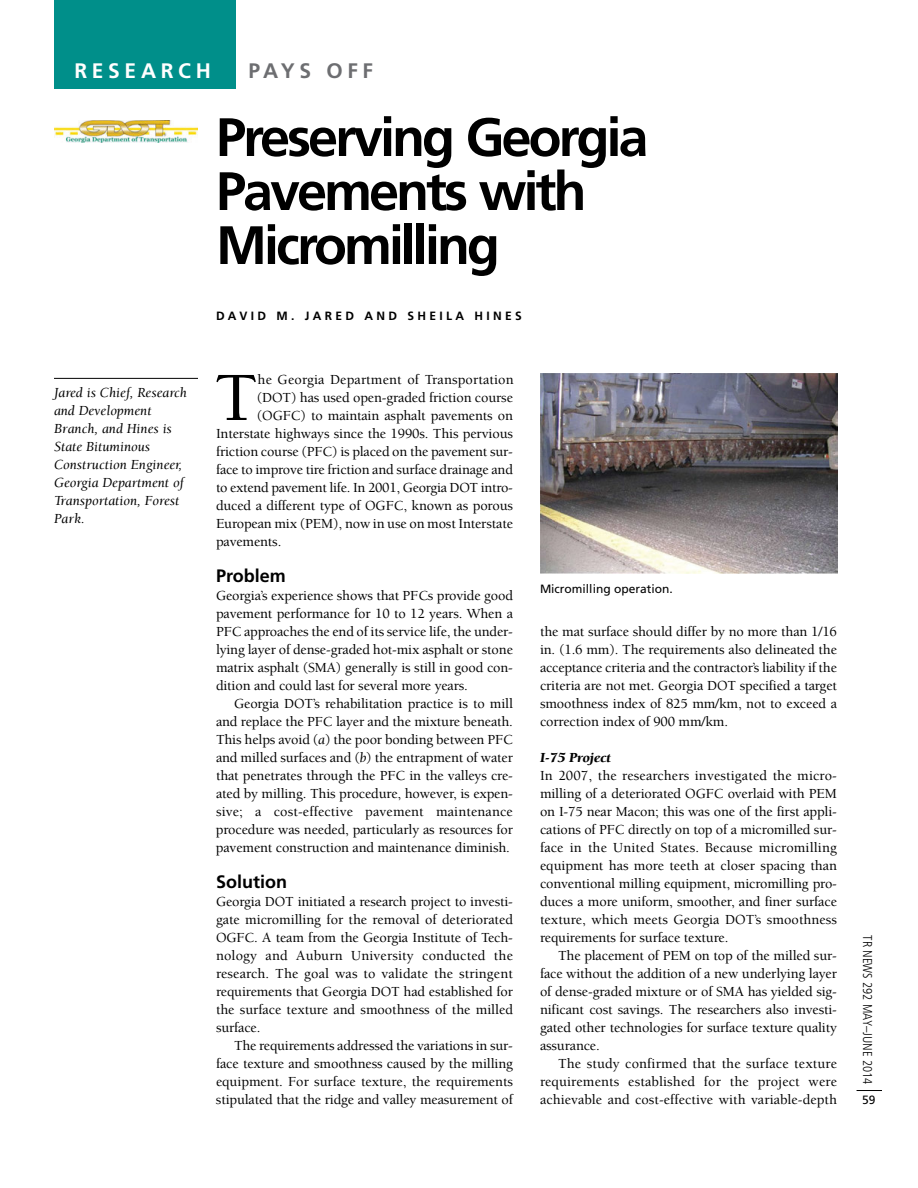
<style>
.page{position:relative;width:918px;height:1188px;background:#fff}
.page>*{position:absolute;margin:0;border:0;box-sizing:border-box;transform-origin:0 0}
.t1{font:500 70.95px "Berkeley";color:#000}
.t2{font:700 54px/54px "Frutiger";letter-spacing:-.055em;color:#000}
.t3{font:700 21px "Frutiger";letter-spacing:.22em;color:#fff}
.t4{font:700 21px "Frutiger";letter-spacing:.22em;color:#6d6e71}
.t5{font:700 18px "Frutiger";color:#000}
.t6{font:500 14.25px/18px "Berkeley";letter-spacing:-.01em;color:#000;text-align:justify}
.t7{font:italic 14.25px/18px "Berkeley";color:#000}
.t8{font:500 14.25px "Berkeley";letter-spacing:.01em;color:#000}
.t9{font:italic 900 14.25px "Berkeley";color:#000}
.t10{font:300 condensed 12.75px "Frutiger";color:#000}
.t11{font:700 12px "Frutiger";letter-spacing:.28em;color:#000}
.t12{font:12px "Frutiger";color:#000}
.s1{font-weight:400;font-style:italic}
</style>
<div class="page">
<svg style="left:857px;top:1090px;width:25px;height:1px"></svg>
<hr style="left:54px;top:378px;width:144px;height:1px;background:#000">
<img style="left:54px;top:120px;width:144px;height:23px">
<div style="left:54px;top:0;width:182px;height:89px;background:#008f8a"></div>
<img style="left:540px;top:373px;width:297px;height:200px">
<h3 class="t3" style="left:74px;top:62px;width:138px">RESEARCH</h3>
<h3 class="t4" style="left:248px;top:62px;width:126px">PAYS OFF</h3>
<h2 class="t2" style="left:216px;top:114px;width:434px">Preserving Georgia<br>Pavements with<br>Micromilling</h2>
<p class="t11" style="left:216px;top:310px;width:307px">DAVID M. JARED AND SHEILA HINES</p>
<p class="t7" style="left:54px;top:384px;width:134px">Jared is Chief, Research and Development<br>Branch, and Hines is<br>State Bituminous<br>Construction Engineer,<br>Georgia Department of<br>Transportation, Forest<br>Park.</p>
<h1 class="t1" style="left:214px;top:370px;width:45px">T</h1>
<p class="t8" style="left:258px;top:374px;width:258px">he Georgia Department of Transportation</p>
<p class="t6" style="left:257px;top:390px;width:258px">(DOT) has used open-graded friction course</p>
<p class="t6" style="left:257px;top:408px;width:258px">(OGFC) to maintain asphalt pavements on</p>
<p class="t6" style="left:216px;top:426px;width:298px">Interstate highways since the 1990s. This pervious</p>
<p class="t6" style="left:216px;top:444px;width:299px">friction course (PFC) is placed on the pavement sur-</p>
<p class="t6" style="left:216px;top:462px;width:299px">face to improve tire friction and surface drainage and</p>
<p class="t6" style="left:216px;top:480px;width:299px">to extend pavement life. In 2001, Georgia DOT intro-</p>
<p class="t6" style="left:216px;top:498px;width:298px">duced a different type of OGFC, known as porous</p>
<p class="t6" style="left:216px;top:516px;width:298px">European mix (PEM), now in use on most Interstate</p>
<p class="t6" style="left:216px;top:534px;width:67px">pavements.</p>
<p class="t5" style="left:216px;top:568px;width:71px">Problem</p>
<p class="t6" style="left:216px;top:588px;width:299px">Georgia’s experience shows that PFCs provide good pavement performance for 10 to 12 years. When a PFC approaches the end of its service life, the under&shy;lying layer of dense-graded hot-mix asphalt or stone matrix asphalt (SMA) generally is still in good con&shy;dition and could last for several more years.</p>
<p class="t6" style="left:216px;top:696px;width:299px;text-indent:18px">Georgia DOT’s rehabilitation practice is to mill and replace the PFC layer and the mixture beneath.<br>This helps avoid (<span class="s1">a</span>) the poor bonding between PFC and milled surfaces and (<span class="s1">b</span>) the entrapment of water that penetrates through the PFC in the valleys cre&shy;ated by milling. This procedure, however, is expen&shy;sive; a cost-effective pavement maintenance procedure was needed, particularly as resources for pavement construction and maintenance diminish.</p>
<p class="t5" style="left:216px;top:874px;width:73px">Solution</p>
<p class="t6" style="left:216px;top:894px;width:299px">Georgia DOT initiated a research project to investi&shy;gate micromilling for the removal of deteriorated OGFC. A team from the Georgia Institute of Tech&shy;nology and Auburn University conducted the research. The goal was to validate the stringent requirements that Georgia DOT had established for the surface texture and smoothness of the milled surface.</p>
<p class="t6" style="left:216px;top:1038px;width:299px;text-indent:18px">The requirements addressed the variations in sur&shy;face texture and smoothness caused by the milling equipment. For surface texture, the requirements stipulated that the ridge and valley measurement of</p>
<p class="t12" style="left:540px;top:584px;width:134px">Micromilling operation.</p>
<p class="t6" style="left:540px;top:624px;width:299px">the mat surface should differ by no more than 1/16 in. (1.6 mm). The requirements also delineated the acceptance criteria and the contractor’s liability if the criteria are not met. Georgia DOT specified a target smoothness index of 825 mm/km, not to exceed a correction index of 900 mm/km.</p>
<p class="t9" style="left:540px;top:752px;width:72px">I-75 Project</p>
<p class="t6" style="left:540px;top:768px;width:299px">In 2007, the researchers investigated the micro - milling of a deteriorated OGFC overlaid with PEM on I-75 near Macon; this was one of the first appli&shy;cations of PFC directly on top of a micromilled sur&shy;face in the United States. Because micromilling equipment has more teeth at closer spacing than conventional milling equipment, micromilling pro&shy;duces a more uniform, smoother, and finer surface texture, which meets Georgia DOT’s smoothness requirements for surface texture.</p>
<p class="t6" style="left:540px;top:948px;width:299px;text-indent:18px">The placement of PEM on top of the milled sur&shy;face without the addition of a new underlying layer of dense-graded mixture or of SMA has yielded sig&shy;nificant cost savings. The researchers also investi&shy;gated other technologies for surface texture quality assurance.</p>
<p class="t6" style="left:540px;top:1056px;width:299px;text-indent:18px">The study confirmed that the surface texture requirements established for the project were achievable and cost-effective with variable-depth</p>
<p class="t10" style="left:873px;top:935px;width:151px;rotate:90deg">TR NEWS 292 MAY–JUNE 2014</p>
<p class="t12" style="left:862px;top:1095px;width:15px">59</p>
</div>
